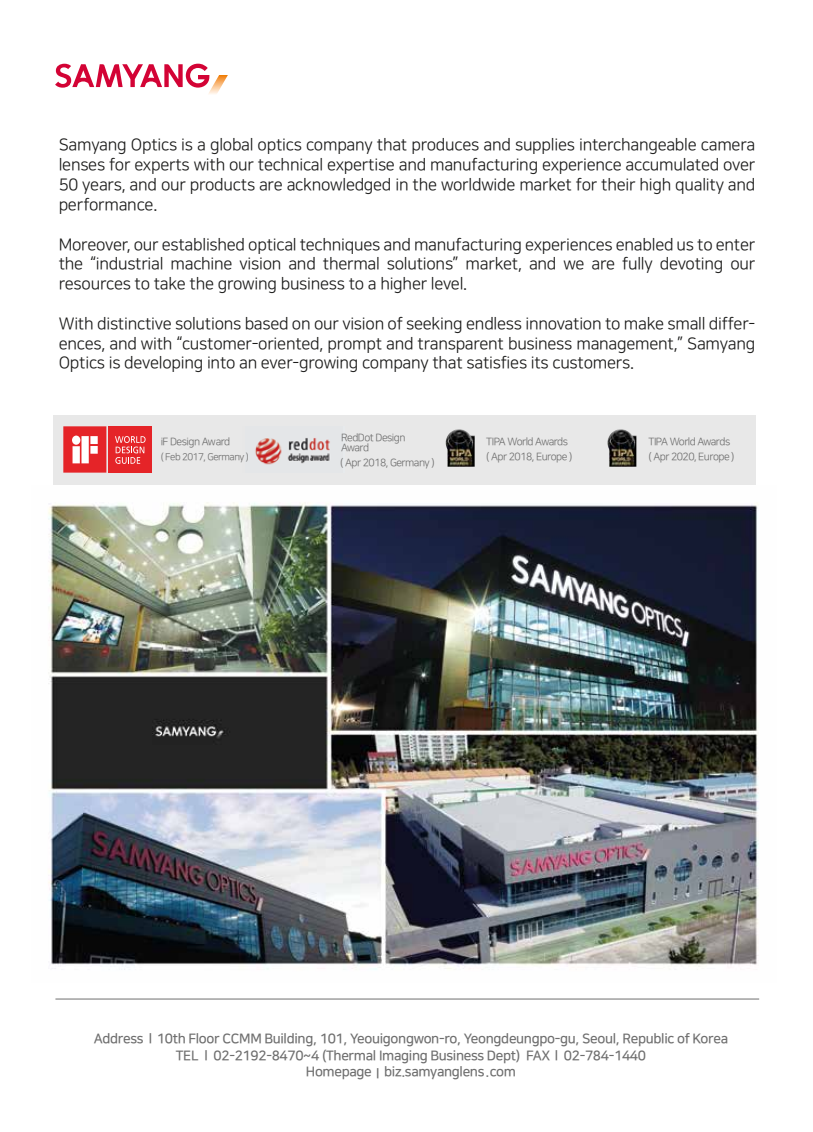
<style>
.page{position:relative;width:813px;height:1132px;background:#fff}
.page>*{position:absolute;margin:0;border:0;box-sizing:border-box;transform-origin:0 0}
.t1{font:16.5px/19.8px "Nanum Square R";letter-spacing:-.015em;color:#1c1c1b;text-align:justify}
.t2{font:13.5px/16.5px "Nanum Square B";letter-spacing:-.025em;color:#6f6f6f;text-align:center}
.t3{font:10.5px/15px "Nanum Square R";letter-spacing:-.05em;color:#6f6f6f}
.t4{font:9.75px "Nanum Square R";letter-spacing:-.05em;color:#6f6f6f}
.t5{font:9px "Nanum Square R";letter-spacing:-.05em;color:#6f6f6f}
</style>
<div class="page">
<div style="left:53px;top:415px;width:702px;height:69px;background:#e8e8e8"></div>
<div style="left:108px;top:426px;width:43px;height:46px;background:#e52428"></div>
<svg style="left:115px;top:436px;width:30px;height:27px"></svg>
<img style="left:445px;top:429px;width:29px;height:37px">
<hr style="left:55px;top:998px;width:703px;height:1px;background:#6f6f6f">
<svg style="left:55px;top:64px;width:173px;height:30px"></svg>
<img style="left:48px;top:502px;width:711px;height:468px">
<img style="left:255px;top:437px;width:75px;height:28px">
<img style="left:607px;top:429px;width:29px;height:37px">
<img style="left:48px;top:426px;width:59px;height:350px">
<p class="t1" style="left:59px;top:136px;width:697px">Samyang Optics is a global optics company that produces and supplies interchangeable camera lenses for experts with our technical expertise and manufacturing experience accumulated over 50 years, and our products are acknowledged in the worldwide market for their high quality and performance.</p>
<p class="t1" style="left:59px;top:235px;width:697px">Moreover, our established optical techniques and manufacturing experiences enabled us to enter the “industrial machine vision and thermal solutions” market, and we are fully devoting our resources to take the growing business to a higher level.</p>
<p class="t1" style="left:59px;top:314px;width:697px">With distinctive solutions based on our vision of seeking endless innovation to make small differ&shy;ences, and with “customer-oriented, prompt and transparent business management,” Samyang Optics is developing into an ever-growing company that satisfies its customers.</p>
<p class="t3" style="left:161px;top:434px;width:71px">iF Design Award</p>
<p class="t4" style="left:161px;top:452px;width:90px">( Feb 2017, Germany )</p>
<p class="t5" style="left:161px;top:453px;width:85px">( Feb 2017, Germany) )</p>
<p class="t3" style="left:341px;top:432px;width:66px;line-height:10.5px">RedDot Design<br>Award</p>
<p class="t3" style="left:340px;top:455px;width:96px">( Apr 2018, Germany )</p>
<p class="t3" style="left:486px;top:434px;width:87px">TIPA World Awards ( Apr 2018, Europe )</p>
<p class="t3" style="left:648px;top:434px;width:87px">TIPA World Awards ( Apr 2020, Europe )</p>
<p class="t2" style="left:94px;top:1030px;width:635px">Address l 10th Floor CCMM Building, 101, Yeouigongwon-ro, Yeongdeungpo-gu, Seoul, Republic of Korea<br>TEL l 02-2192-8470~4 (Thermal Imaging Business Dept) FAX l 02-784-1440<br>Homepage l biz.samyanglens.com</p>
</div>
